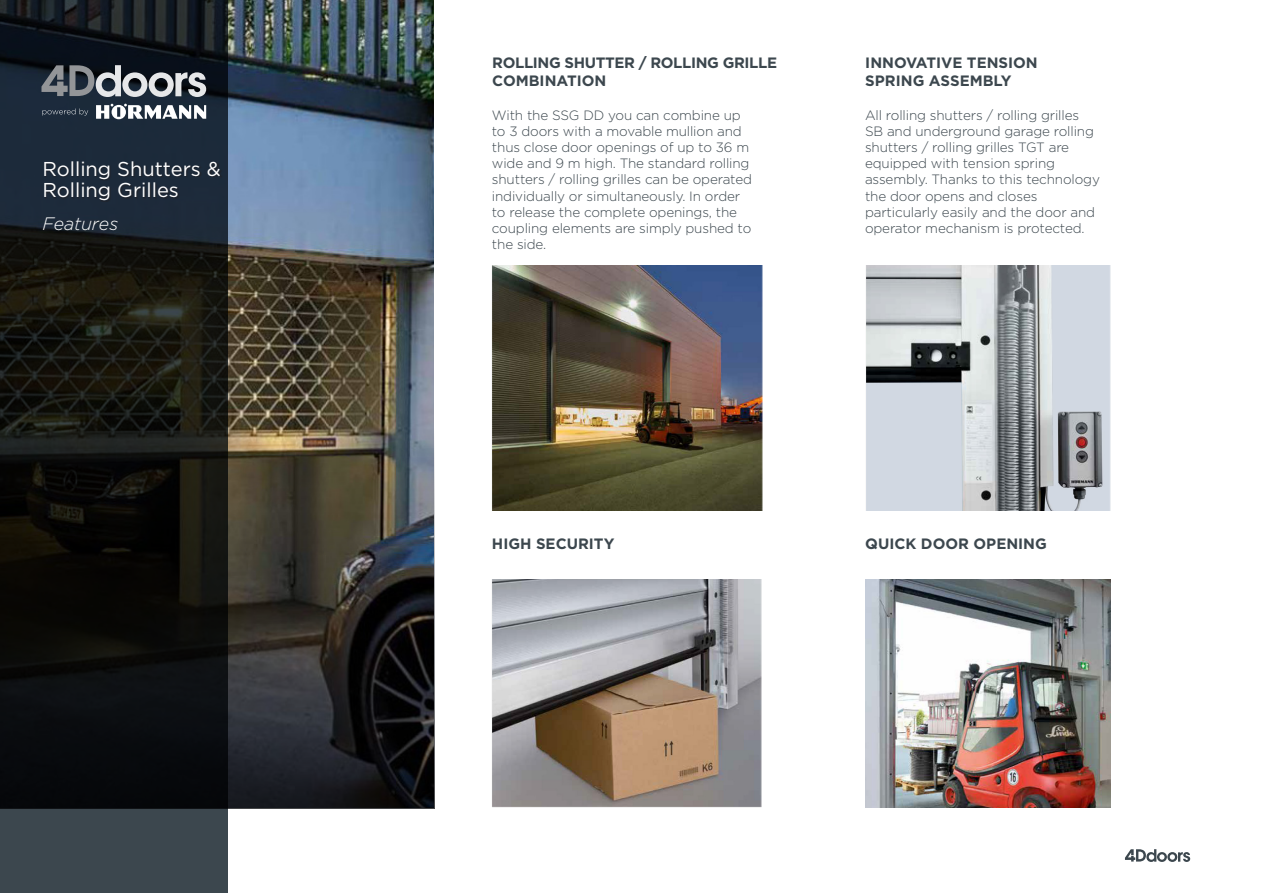
<style>
.page{position:relative;width:1263px;height:893px;background:#fff}
.page>*{position:absolute;margin:0;border:0;box-sizing:border-box;transform-origin:0 0}
.t1{font:20.1px/21px "Gotham Pro";color:#fff}
.t2{font:italic 300 18px "Gotham Pro";color:#fff}
.t3{font:700 15px "Gotham Pro";color:#3c474e}
.t4{font:700 15px "Gotham Pro";letter-spacing:-.025em;color:#3c474e}
.t5{font:300 13.5px/16.2px "Gotham Pro";letter-spacing:-.01em;color:#3c474e}
</style>
<div class="page">
<img style="left:866px;top:266px;width:244px;height:245px">
<img style="left:492px;top:266px;width:270px;height:245px">
<img style="left:492px;top:580px;width:269px;height:228px">
<img style="left:865px;top:580px;width:245px;height:228px">
<img style="left:227px;top:0;width:207px;height:808px">
<svg style="left:0;top:0;width:227px;height:893px;background:#16191a"></svg>
<div style="left:45px;top:162px;width:177px;height:40px;background:#1d2a3a"></div>
<svg style="left:96px;top:104px;width:110px;height:15px"></svg>
<svg style="left:42px;top:109px;width:46px;height:7px"></svg>
<svg style="left:41px;top:65px;width:165px;height:32px;background:#656a72"></svg>
<svg style="left:1125px;top:849px;width:65px;height:13px"></svg>
<p class="t1" style="left:43px;top:159px;width:180px">Rolling Shutters &amp;<br>Rolling Grilles</p>
<p class="t2" style="left:42px;top:213px;width:77px">Features</p>
<p class="t4" style="left:492px;top:54px;width:286px">ROLLING SHUTTER / ROLLING GRILLE</p>
<p class="t3" style="left:492px;top:72px;width:116px">COMBINATION</p>
<p class="t5" style="left:492px;top:107px;width:262px">With the SSG DD you can combine up to 3 doors with a movable mullion and thus close door openings of up to 36 m wide and 9 m high. The standard rolling shutters / rolling grilles can be operated individually or simultaneously. In order to release the complete openings, the coupling elements are simply pushed to the side.</p>
<p class="t3" style="left:865px;top:54px;width:174px">INNOVATIVE TENSION</p>
<p class="t3" style="left:865px;top:72px;width:148px">SPRING ASSEMBLY</p>
<p class="t5" style="left:865px;top:107px;width:236px">All rolling shutters / rolling grilles SB and underground garage rolling shutters / rolling grilles TGT are equipped with tension spring assembly. Thanks to this technology the door opens and closes particularly easily and the door and operator mechanism is protected.</p>
<p class="t3" style="left:492px;top:535px;width:124px">HIGH SECURITY</p>
<p class="t3" style="left:865px;top:535px;width:183px">QUICK DOOR OPENING</p>
</div>
